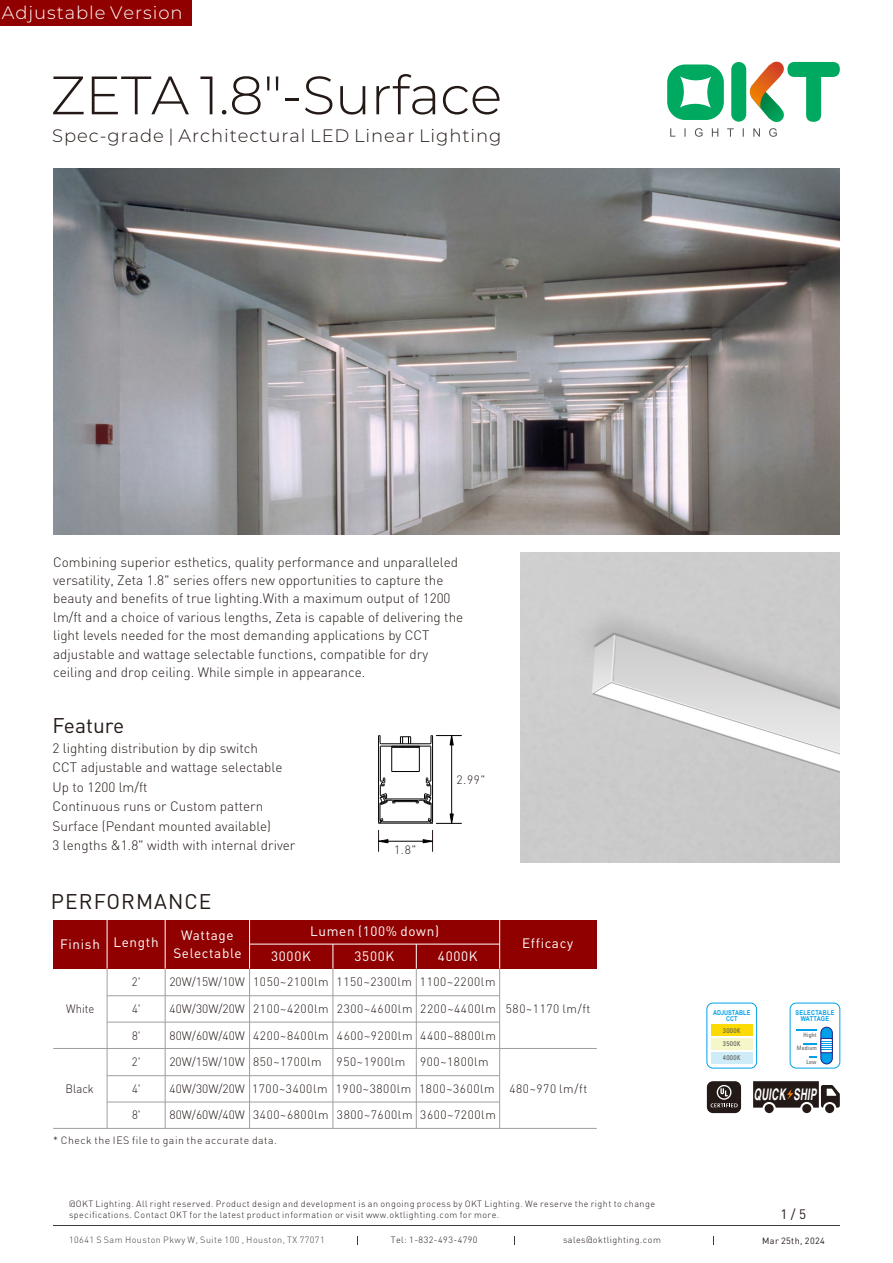
<style>
.page{position:relative;width:893px;height:1263px;background:#fff}
.page>*{position:absolute;margin:0;border:0;box-sizing:border-box;transform-origin:0 0}
.t1{font:300 54px "Montserrat";letter-spacing:-.005em;color:#231916}
.t2{font:21px "DINOT";letter-spacing:.05em;color:#231916}
.t3{font:21px "DINOT";color:#231916}
.t4{font:300 18px "Montserrat";letter-spacing:.05em;color:#231916}
.t5{font:300 18px "Montserrat";letter-spacing:.05em;color:#fff}
.t6{font:italic 700 condensed 16.05px "Helvetica";letter-spacing:.035em;color:#fff;scale:.72 1}
.t7{font:300 13.5px/18.5px "DINOT";color:#231916}
.t8{font:13.5px/17.2px "DINOT";letter-spacing:.05em;color:#fff;text-align:center}
.t9{font:13.5px "DINOT";color:#231916}
.t10{font:300 12px "DINOT";letter-spacing:.05em;color:#231916}
.t11{font:300 12px "DINOT";color:#231916}
.t12{font:300 12px "DINOT";letter-spacing:.05em;color:#231916;scale:.94 1}
.t13{font:300 10.5px "DINOT";letter-spacing:.05em;color:#231916}
.t14{font:300 9px/11.6px "DINOT";letter-spacing:.05em;color:#231916}
.t15{font:300 9px "DINOT";letter-spacing:.05em;color:#3f3b3a}
.t16{font:9px "DINOT";letter-spacing:.05em;color:#231916}
.t17{font:700 6.75px/6.1px "Arial Narrow";letter-spacing:.04em;color:#00a1e9;text-align:center}
.t18{font:condensed 6.75px/13.8px "Zurich BT";letter-spacing:.05em;color:#595857;text-align:justify}
.t19{font:700 6.75px/6.1px "Arial Narrow";color:#00a1e9;text-align:center}
.t20{font:condensed 6px "Zurich BT";letter-spacing:.05em;color:#595857}
</style>
<div class="page">
<svg style="left:667px;top:61px;width:173px;height:76px"></svg>
<hr style="left:53px;top:1226px;width:787px;height:1px;background:#3e3a39">
<div style="left:53px;top:920px;width:544px;height:48px;background:#910000"></div>
<hr style="left:250px;top:944px;width:250px;height:1px;background:#fff">
<hr style="left:107px;top:1022px;width:393px;height:1px;background:#9f9fa0">
<hr style="left:107px;top:1102px;width:393px;height:1px;background:#9f9fa0">
<hr style="left:53px;top:1048px;width:544px;height:1px;background:#9f9fa0">
<hr style="left:53px;top:1128px;width:544px;height:1px;background:#9f9fa0">
<hr style="left:107px;top:995px;width:393px;height:1px;background:#9f9fa0">
<hr style="left:107px;top:1075px;width:393px;height:1px;background:#9f9fa0">
<svg style="left:107px;top:968px;width:1px;height:160px"></svg>
<svg style="left:165px;top:968px;width:1px;height:160px"></svg>
<hr style="left:107px;top:920px;width:1px;height:48px;background:#fff">
<hr style="left:165px;top:920px;width:1px;height:48px;background:#fff">
<svg style="left:249px;top:968px;width:1px;height:160px"></svg>
<svg style="left:499px;top:968px;width:1px;height:160px"></svg>
<svg style="left:416px;top:944px;width:1px;height:184px"></svg>
<svg style="left:333px;top:944px;width:1px;height:184px"></svg>
<hr style="left:249px;top:920px;width:1px;height:48px;background:#fff">
<hr style="left:499px;top:920px;width:1px;height:48px;background:#fff">
<hr style="left:451px;top:745px;width:1px;height:69px;background:#000">
<hr style="left:381px;top:746px;width:49px;height:1px;background:#000">
<hr style="left:381px;top:743px;width:49px;height:1px;background:#000">
<hr style="left:378px;top:736px;width:1px;height:87px;background:#000">
<hr style="left:380px;top:747px;width:1px;height:34px;background:#000">
<hr style="left:431px;top:747px;width:1px;height:34px;background:#000">
<hr style="left:432px;top:736px;width:1px;height:87px;background:#000">
<svg style="left:378px;top:735px;width:4px;height:12px"></svg>
<svg style="left:378px;top:778px;width:83px;height:73px"></svg>
<svg style="left:429px;top:735px;width:32px;height:12px"></svg>
<svg style="left:391px;top:736px;width:29px;height:36px"></svg>
<img style="left:53px;top:168px;width:787px;height:366px">
<img style="left:521px;top:552px;width:319px;height:311px">
<div style="left:0;top:0;width:191px;height:26px;background:#910000"></div>
<div style="left:707px;top:1081px;width:34px;height:32px;background:#231916;border-radius:6px"></div>
<svg style="left:711px;top:1085px;width:27px;height:22px"></svg>
<svg style="left:753px;top:1081px;width:87px;height:27px;background:#463d39"></svg>
<div style="left:802px;top:1104px;width:9px;height:9px;background:#231916;border-radius:50%"></div>
<div style="left:765px;top:1104px;width:9px;height:9px;background:#231916;border-radius:50%"></div>
<div style="left:825px;top:1104px;width:9px;height:9px;background:#231916;border-radius:50%"></div>
<div style="left:790px;top:1003px;width:50px;height:65px;border:1px solid #00a1e9;border-radius:6px"></div>
<div style="left:821px;top:1027px;width:11px;height:37px;background:#00a1e9;border:1px solid #1e2188;border-radius:6px"></div>
<div style="left:821px;top:1038px;width:11px;height:15px;background:#fff"></div>
<div style="left:821px;top:1038px;width:11px;height:15px;border:1px solid #1e2188"></div>
<hr style="left:796px;top:1029px;width:20px;height:2px;background:#00a1e9">
<svg style="left:803px;top:1041px;width:29px;height:9px"></svg>
<svg style="left:809px;top:1056px;width:7px;height:2px"></svg>
<div style="left:707px;top:1003px;width:50px;height:65px;border:1px solid #00a1e9;border-radius:6px"></div>
<div style="left:711px;top:1038px;width:41px;height:12px;background:#f5f7c8"></div>
<div style="left:711px;top:1024px;width:41px;height:12px;background:#fcdb04"></div>
<div style="left:711px;top:1052px;width:41px;height:11px;background:#ceecf7"></div>
<h3 class="t5" style="left:2px;top:2px;width:182px">Adjustable Version</h3>
<h1 class="t1" style="left:51px;top:62px;width:453px">ZETA 1.8"-Surface</h1>
<h3 class="t4" style="left:52px;top:125px;width:451px">Spec-grade | Architectural LED Linear Lighting</h3>
<p class="t7" style="left:53px;top:554px;width:412px">Combining superior esthetics, quality performance and unparalleled versatility, Zeta 1.8" series offers new opportunities to capture the beauty and benefits of true lighting.With a maximum output of 1200 lm/ft and a choice of various lengths, Zeta is capable of delivering the light levels needed for the most demanding applications by CCT adjustable and wattage selectable functions, compatible for dry ceiling and drop ceiling. While simple in appearance.</p>
<h2 class="t3" style="left:53px;top:717px;width:73px">Feature</h2>
<p class="t7" style="left:53px;top:739px;width:244px;line-height:19.5px">2 lighting distribution by dip switch<br>CCT adjustable and wattage selectable Up to 1200 lm/ft<br>Continuous runs or Custom pattern Surface (Pendant mounted available)<br>3 lengths &amp;1.8" width with internal driver</p>
<p class="t10" style="left:456px;top:775px;width:31px">2.99"</p>
<p class="t10" style="left:394px;top:845px;width:24px">1.8"</p>
<h2 class="t2" style="left:51px;top:892px;width:162px">PERFORMANCE</h2>
<p class="t8" style="left:60px;top:936px;width:100px">Finish Length</p>
<p class="t8" style="left:173px;top:928px;width:70px">Wattage<br>Selectable</p>
<p class="t11" style="left:169px;top:977px;width:77px">20W/15W/10W</p>
<p class="t12" style="left:132px;top:977px;width:11px">2'</p>
<p class="t8" style="left:310px;top:924px;width:130px">Lumen (100% down)</p>
<p class="t8" style="left:271px;top:949px;width:41px">3000K</p>
<p class="t8" style="left:355px;top:949px;width:41px">3500K</p>
<p class="t8" style="left:438px;top:949px;width:41px">4000K</p>
<p class="t10" style="left:253px;top:977px;width:77px">1050~2100lm</p>
<p class="t10" style="left:337px;top:977px;width:77px">1150~2300lm</p>
<p class="t10" style="left:420px;top:977px;width:77px">1100~2200lm</p>
<p class="t8" style="left:522px;top:935px;width:52px">Efficacy</p>
<p class="t12" style="left:66px;top:1004px;width:31px">White</p>
<p class="t12" style="left:132px;top:1004px;width:11px">4'</p>
<p class="t11" style="left:169px;top:1004px;width:77px">40W/30W/20W</p>
<p class="t10" style="left:253px;top:1004px;width:77px">2100~4200lm</p>
<p class="t10" style="left:337px;top:1004px;width:77px">2300~4600lm</p>
<p class="t10" style="left:420px;top:1004px;width:77px">2200~4400lm</p>
<p class="t10" style="left:506px;top:1004px;width:86px">580~1170 lm/ft</p>
<p class="t12" style="left:132px;top:1030px;width:11px">8'</p>
<p class="t11" style="left:169px;top:1030px;width:77px">80W/60W/40W</p>
<p class="t10" style="left:253px;top:1030px;width:77px">4200~8400lm</p>
<p class="t10" style="left:337px;top:1030px;width:77px">4600~9200lm</p>
<p class="t10" style="left:420px;top:1030px;width:77px">4400~8800lm</p>
<p class="t12" style="left:132px;top:1057px;width:11px">2'</p>
<p class="t11" style="left:169px;top:1057px;width:77px">20W/15W/10W</p>
<p class="t10" style="left:253px;top:1057px;width:70px">850~1700lm</p>
<p class="t10" style="left:337px;top:1057px;width:70px">950~1900lm</p>
<p class="t10" style="left:420px;top:1057px;width:70px">900~1800lm</p>
<p class="t12" style="left:66px;top:1084px;width:32px">Black</p>
<p class="t10" style="left:509px;top:1084px;width:79px">480~970 lm/ft</p>
<p class="t11" style="left:169px;top:1084px;width:77px">40W/30W/20W</p>
<p class="t10" style="left:252px;top:1084px;width:77px">1700~3400lm</p>
<p class="t10" style="left:336px;top:1084px;width:77px">1900~3800lm</p>
<p class="t10" style="left:419px;top:1084px;width:77px">1800~3600lm</p>
<p class="t12" style="left:132px;top:1084px;width:11px">4'</p>
<p class="t12" style="left:132px;top:1110px;width:11px">8'</p>
<p class="t11" style="left:169px;top:1110px;width:77px">80W/60W/40W</p>
<p class="t10" style="left:253px;top:1110px;width:77px">3400~6800lm</p>
<p class="t10" style="left:337px;top:1110px;width:77px">3800~7600lm</p>
<p class="t10" style="left:420px;top:1110px;width:77px">3600~7200lm</p>
<p class="t13" style="left:53px;top:1136px;width:225px">* Check the IES file to gain the accurate data.</p>
<p class="t14" style="left:69px;top:1198px;width:588px">@OKT Lighting. All right reserved. Product design and development is an ongoing process by OKT Lighting. We reserve the right to change specifications. Contact OKT for the latest product information or visit www.oktlighting.com for more.</p>
<p class="t14" style="left:391px;top:1235px;width:88px">Tel: 1-832-493-4790</p>
<p class="t14" style="left:563px;top:1235px;width:99px">sales@oktlighting.com</p>
<p class="t15" style="left:69px;top:1236px;width:257px">10641 S Sam Houston Pkwy W, Suite 100 , Houston, TX 77071</p>
<p class="t19" style="left:713px;top:1009px;width:39px">ADJUSTABLE<br>CCT</p>
<p class="t18" style="left:723px;top:1024px;width:19px">3000K 3500K 4000K</p>
<p class="t17" style="left:795px;top:1009px;width:40px">SELECTABLE<br>WATTAGE</p>
<p class="t20" style="left:803px;top:1032px;width:14px">Hight</p>
<p class="t20" style="left:797px;top:1045px;width:21px">Medium</p>
<p class="t20" style="left:806px;top:1059px;width:12px">Low</p>
<p class="t6" style="left:754px;top:1088px;width:89px">QUICK SHIP</p>
<p class="t9" style="left:780px;top:1209px;width:27px">1 / 5</p>
<p class="t16" style="left:762px;top:1237px;width:64px">Mar 25th, 2024</p>
</div>
